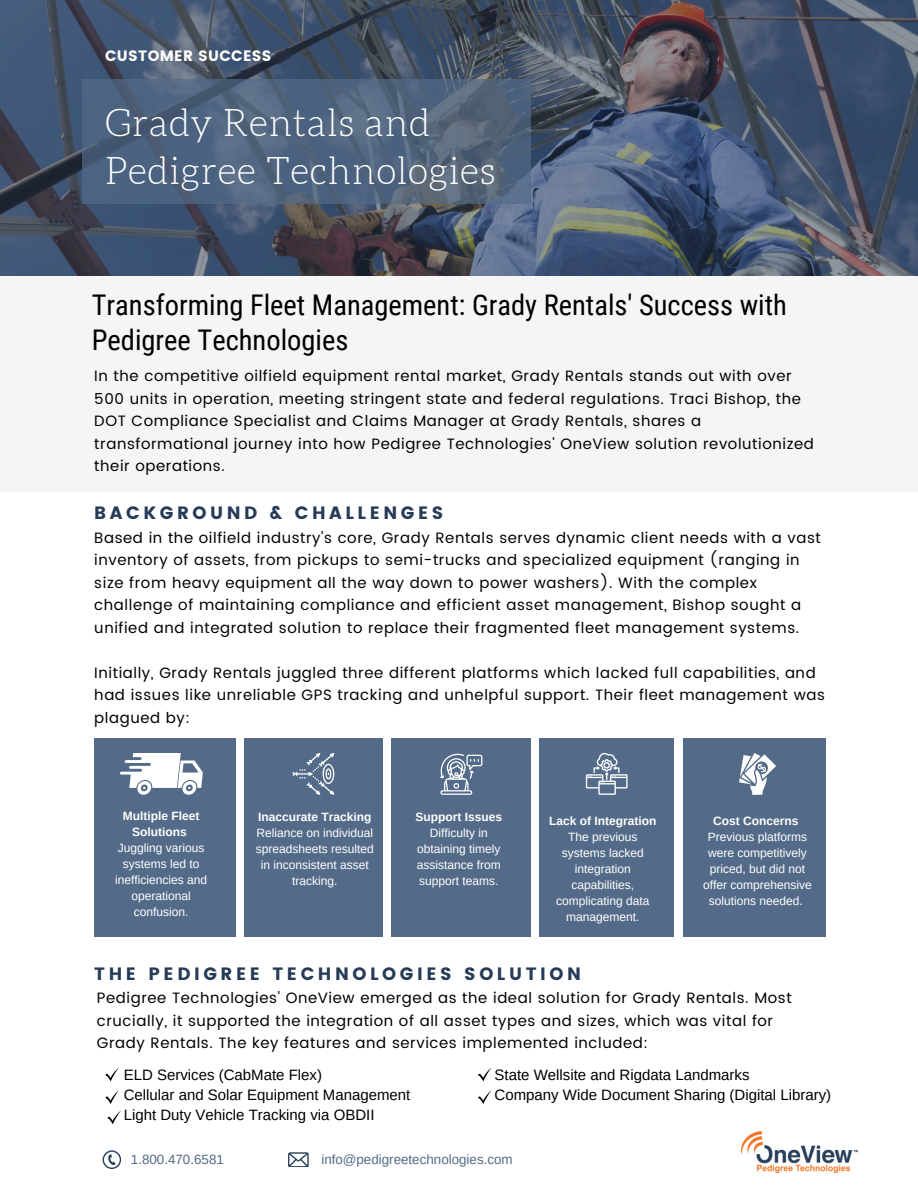
<style>
.page{position:relative;width:918px;height:1188px;background:#fff}
.page>*{position:absolute;margin:0;border:0;box-sizing:border-box;transform-origin:0 0}
.t1{font:300 37.5px/48.3px "Aleo";letter-spacing:.02em;color:#fff}
.t2{font:28.5px/34.8px "Roboto Condensed";color:#000}
.t3{font:17.85px "Poppins";letter-spacing:.2em;color:#263b57}
.t4{font:15px/22.5px "Poppins";letter-spacing:.04em;color:#000}
.t5{font:15px/20.2px "Arimo";color:#000}
.t6{font:15px "Poppins";letter-spacing:.02em;color:#fff}
.t7{font:13.35px "Arimo";color:#536b88}
.t8{font:12px/16px "Arimo";color:#fff;text-align:center}
.t9{font:700 12px/16px "Arimo";color:#fff;text-align:center}
.s1{font-weight:700}
</style>
<div class="page">
<div style="left:0;top:276px;width:918px;height:215px;background:#efefef"></div>
<svg style="left:0;top:0;width:917px;height:276px;background:#465369"></svg>
<svg style="left:82px;top:79px;width:449px;height:125px;background:#50647e"></svg>
<div style="left:94px;top:738px;width:141px;height:199px;background:#536b88"></div>
<img style="left:742px;top:1132px;width:116px;height:40px">
<div style="left:244px;top:738px;width:138px;height:199px;background:#536b88"></div>
<div style="left:391px;top:738px;width:140px;height:199px;background:#536b88"></div>
<div style="left:540px;top:738px;width:134px;height:199px;background:#536b88"></div>
<div style="left:683px;top:738px;width:143px;height:199px;background:#536b88"></div>
<svg style="left:103px;top:1150px;width:18px;height:19px"></svg>
<svg style="left:288px;top:1152px;width:20px;height:15px"></svg>
<svg style="left:120px;top:753px;width:83px;height:42px"></svg>
<svg style="left:292px;top:753px;width:42px;height:42px"></svg>
<svg style="left:440px;top:753px;width:42px;height:42px"></svg>
<svg style="left:586px;top:753px;width:42px;height:42px"></svg>
<svg style="left:739px;top:753px;width:37px;height:42px"></svg>
<svg style="left:105px;top:1067px;width:14px;height:14px"></svg>
<svg style="left:105px;top:1090px;width:14px;height:14px"></svg>
<svg style="left:107px;top:1110px;width:14px;height:14px"></svg>
<svg style="left:478px;top:1067px;width:14px;height:14px"></svg>
<svg style="left:478px;top:1090px;width:14px;height:14px"></svg>
<h5 class="t6" style="left:105px;top:47px;width:168px">CUSTOMER SUCCESS</h5>
<h5 class="t1" style="left:105px;top:100px;width:392px">Grady Rentals and<br>Pedigree Technologies</h5>
<p class="t2" style="left:92px;top:288px;width:697px">Transforming Fleet Management: Grady Rentals' Success with<br>Pedigree Technologies</p>
<p class="t4" style="left:94px;top:365px;width:721px">In the competitive oilfield equipment rental market, Grady Rentals stands out with over 500 units in operation, meeting stringent state and federal regulations. Traci Bishop, the DOT Compliance Specialist and Claims Manager at Grady Rentals, shares a transformational journey into how Pedigree Technologies' OneView solution revolutionized their operations.</p>
<p class="t3" style="left:94px;top:503px;width:351px">BACKGROUND &amp; CHALLENGES</p>
<h5 class="t4" style="left:94px;top:526px;width:728px">Based in the oilfield industry's core, Grady Rentals serves dynamic client needs with a vast inventory of assets, from pickups to semi-trucks and specialized equipment (ranging in size from heavy equipment all the way down to power washers). With the complex challenge of maintaining compliance and efficient asset management, Bishop sought a unified and integrated solution to replace their fragmented fleet management systems.</h5>
<h3 class="t4" style="left:94px;top:661px;width:732px">Initially, Grady Rentals juggled three different platforms which lacked full capabilities, and had issues like unreliable GPS tracking and unhelpful support. Their fleet management was plagued by:</h3>
<p class="t9" style="left:123px;top:808px;width:78px">Multiple Fleet<br>Solutions</p>
<p class="t8" style="left:115px;top:840px;width:94px">Juggling various systems led to inefficiencies and operational confusion.</p>
<p class="t8" style="left:256px;top:809px;width:120px"><span class="s1">Inaccurate Tracking<br></span>Reliance on individual spreadsheets resulted in inconsistent asset tracking.</p>
<p class="t8" style="left:416px;top:809px;width:88px"><span class="s1">Support Issues<br></span>Difficulty in obtaining timely assistance from support teams.</p>
<p class="t9" style="left:549px;top:813px;width:109px">Lack of Integration</p>
<p class="t8" style="left:556px;top:829px;width:95px">The previous systems lacked integration capabilities, complicating data management.</p>
<h2 class="t3" style="left:94px;top:964px;width:488px">THE PEDIGREE TECHNOLOGIES SOLUTION</h2>
<p class="t9" style="left:713px;top:813px;width:87px">Cost Concerns</p>
<p class="t8" style="left:703px;top:829px;width:110px">Previous platforms were competitively priced, but did not offer comprehensive solutions needed.</p>
<h1 class="t4" style="left:97px;top:987px;width:696px">Pedigree Technologies' OneView emerged as the ideal solution for Grady Rentals. Most crucially, it supported the integration of all asset types and sizes, which was vital for<br>Grady Rentals. The key features and services implemented included:</h1>
<p class="t5" style="left:124px;top:1065px;width:288px">ELD Services (CabMate Flex)<br>Cellular and Solar Equipment Management<br>Light Duty Vehicle Tracking via OBDII</p>
<h3 class="t5" style="left:495px;top:1065px;width:338px">State Wellsite and Rigdata Landmarks<br>Company Wide Document Sharing (Digital Library)</h3>
<p class="t7" style="left:131px;top:1152px;width:94px">1.800.470.6581</p>
<p class="t7" style="left:321px;top:1152px;width:193px">info@pedigreetechnologies.com</p>
</div>
